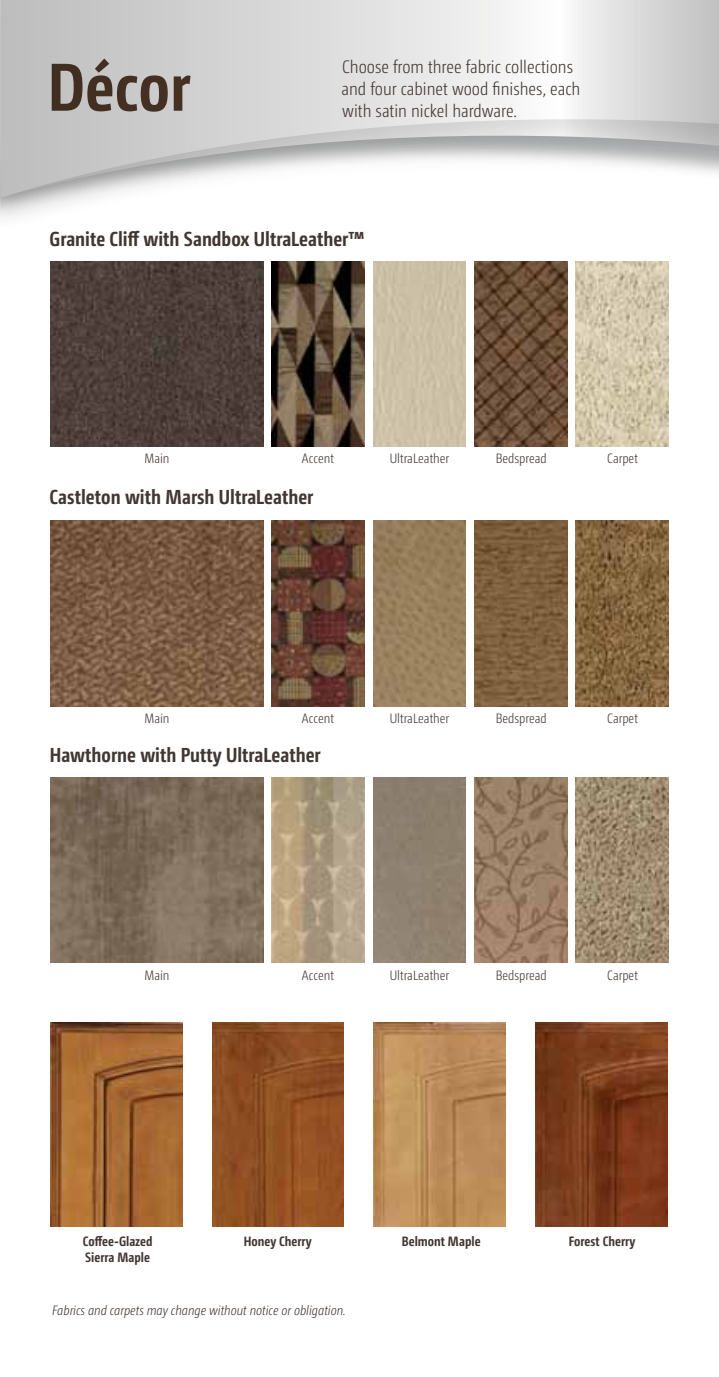
<style>
.page{position:relative;width:719px;height:1377px;background:#fff}
.page>*{position:absolute;margin:0;border:0;box-sizing:border-box;transform-origin:0 0}
.t1{font:700 67.5px "Camingo Dos Pro Cd";color:#553d2b}
.t2{font:700 20.25px "Camingo Dos Pro Cd";color:#413632}
.t3{font:300 18px/21.6px "Camingo Dos Pro Cd";color:#413632}
.t4{font:300 13.5px "Camingo Dos Pro Cd";color:#413632}
.t5{font:700 13.5px/16.2px "Camingo Dos Pro Cd";color:#413632}
.t6{font:italic 300 13.5px "Camingo Dos Pro Cd";color:#413632}
</style>
<div class="page">
<svg style="left:0;top:0;width:719px;height:198px"></svg>
<img style="left:51px;top:261px;width:212px;height:186px">
<img style="left:51px;top:521px;width:212px;height:185px">
<img style="left:51px;top:777px;width:212px;height:186px">
<div style="left:373px;top:261px;width:93px;height:186px;background:#ccc0a6"></div>
<img style="left:373px;top:521px;width:93px;height:185px">
<div style="left:373px;top:777px;width:93px;height:186px;background:#8d806e"></div>
<img style="left:575px;top:261px;width:93px;height:186px">
<img style="left:575px;top:521px;width:93px;height:185px">
<img style="left:575px;top:777px;width:93px;height:186px">
<img style="left:535px;top:1023px;width:132px;height:204px">
<img style="left:374px;top:1023px;width:131px;height:204px">
<img style="left:212px;top:1023px;width:132px;height:204px">
<img style="left:51px;top:1023px;width:131px;height:204px">
<img style="left:272px;top:261px;width:92px;height:186px">
<img style="left:272px;top:521px;width:92px;height:185px">
<img style="left:272px;top:777px;width:92px;height:186px">
<img style="left:474px;top:261px;width:93px;height:186px">
<img style="left:474px;top:521px;width:93px;height:185px">
<img style="left:474px;top:777px;width:93px;height:186px">
<h1 class="t1" style="left:48px;top:46px;width:144px">Décor</h1>
<h3 class="t3" style="left:341px;top:56px;width:240px">Choose from three fabric collections and four cabinet wood finishes, each with satin nickel hardware.</h3>
<h2 class="t2" style="left:50px;top:227px;width:316px">Granite Cliff with Sandbox UltraLeather™</h2>
<p class="t4" style="left:144px;top:451px;width:27px">Main</p>
<p class="t4" style="left:390px;top:451px;width:61px">UltraLeather</p>
<p class="t4" style="left:607px;top:451px;width:32px">Carpet</p>
<h2 class="t2" style="left:50px;top:485px;width:265px">Castleton with Marsh UltraLeather</h2>
<p class="t4" style="left:496px;top:451px;width:53px">Bedspread</p>
<p class="t4" style="left:302px;top:451px;width:34px">Accent</p>
<p class="t4" style="left:144px;top:710px;width:27px">Main</p>
<p class="t4" style="left:302px;top:710px;width:34px">Accent</p>
<h2 class="t2" style="left:50px;top:743px;width:272px">Hawthorne with Putty UltraLeather</h2>
<p class="t4" style="left:390px;top:710px;width:61px">UltraLeather</p>
<p class="t4" style="left:496px;top:710px;width:53px">Bedspread</p>
<p class="t4" style="left:607px;top:710px;width:32px">Carpet</p>
<p class="t4" style="left:144px;top:967px;width:27px">Main</p>
<p class="t4" style="left:302px;top:967px;width:34px">Accent</p>
<p class="t4" style="left:390px;top:967px;width:61px">UltraLeather</p>
<p class="t4" style="left:496px;top:967px;width:53px">Bedspread</p>
<p class="t4" style="left:607px;top:967px;width:32px">Carpet</p>
<p class="t5" style="left:83px;top:1233px;width:71px">Coffee-Glazed<br>Sierra Maple</p>
<p class="t5" style="left:244px;top:1233px;width:70px">Honey Cherry</p>
<p class="t5" style="left:402px;top:1233px;width:80px">Belmont Maple</p>
<p class="t5" style="left:569px;top:1233px;width:68px">Forest Cherry</p>
<p class="t6" style="left:52px;top:1303px;width:295px">Fabrics and carpets may change without notice or obligation.</p>
</div>
